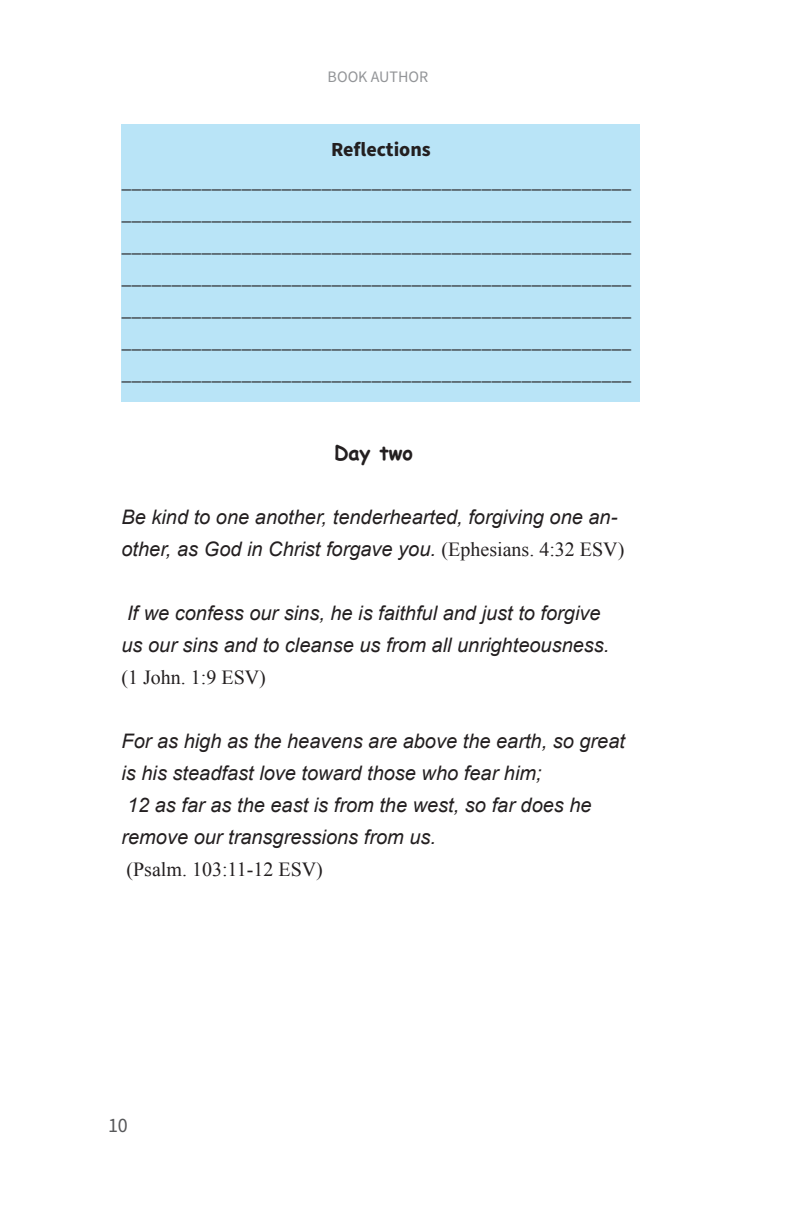
<style>
.page{position:relative;width:792px;height:1224px;background:#fff}
.page>*{position:absolute;margin:0;border:0;box-sizing:border-box;transform-origin:0 0}
.Headings_Defaults{font:italic 20px/32px "Arial";color:#231f20}
.t1{font:20px/32px "Source Sans Pro";color:#231f20;text-align:justify}
.t2{font:700 20px "Source Sans Pro";color:#231f20}
.Headings_Defaults-2{font:700 20px "Comic Sans MS";color:#231f20}
.t3{font:20px "Source Sans Pro";color:#57585a}
.t4{font:16px "Source Sans Pro";color:#939598}
.s1{font-family:"Times New Roman";font-style:normal}
</style>
<div class="page">
<div style="left:122px;top:124px;width:518px;height:278px;background:#b9e4f7"></div>
<p class="t4" style="left:328px;top:66px;width:102px">BOOK AUTHOR</p>
<p class="t2" style="left:331px;top:136px;width:101px">Reflections</p>
<p class="t1" style="left:122px;top:166px;width:511px">___________________________________________________ ___________________________________________________ ___________________________________________________ ___________________________________________________ ___________________________________________________ ___________________________________________________ ___________________________________________________</p>
<p class="Headings_Defaults-2" style="left:334px;top:438px;width:80px">Day two</p>
<p class="Headings_Defaults" style="left:122px;top:501px;width:504px">Be kind to one another, tenderhearted, forgiving one an&shy;other, as God in Christ forgave you. <span class="s1">(Ephesians. 4:32 ESV)</span></p>
<p class="Headings_Defaults" style="left:122px;top:597px;width:489px">If we confess our sins, he is faithful and just to forgive us our sins and to cleanse us from all unrighteousness. <span class="s1">(1 John. 1:9 ESV)</span></p>
<p class="Headings_Defaults" style="left:122px;top:725px;width:505px">For as high as the heavens are above the earth, so great is his steadfast love toward those who fear him;<br>12 as far as the east is from the west, so far does he remove our transgressions from us.<br><span class="s1">(Psalm. 103:11-12 ESV)</span></p>
<p class="t3" style="left:108px;top:1112px;width:21px">10</p>
</div>
